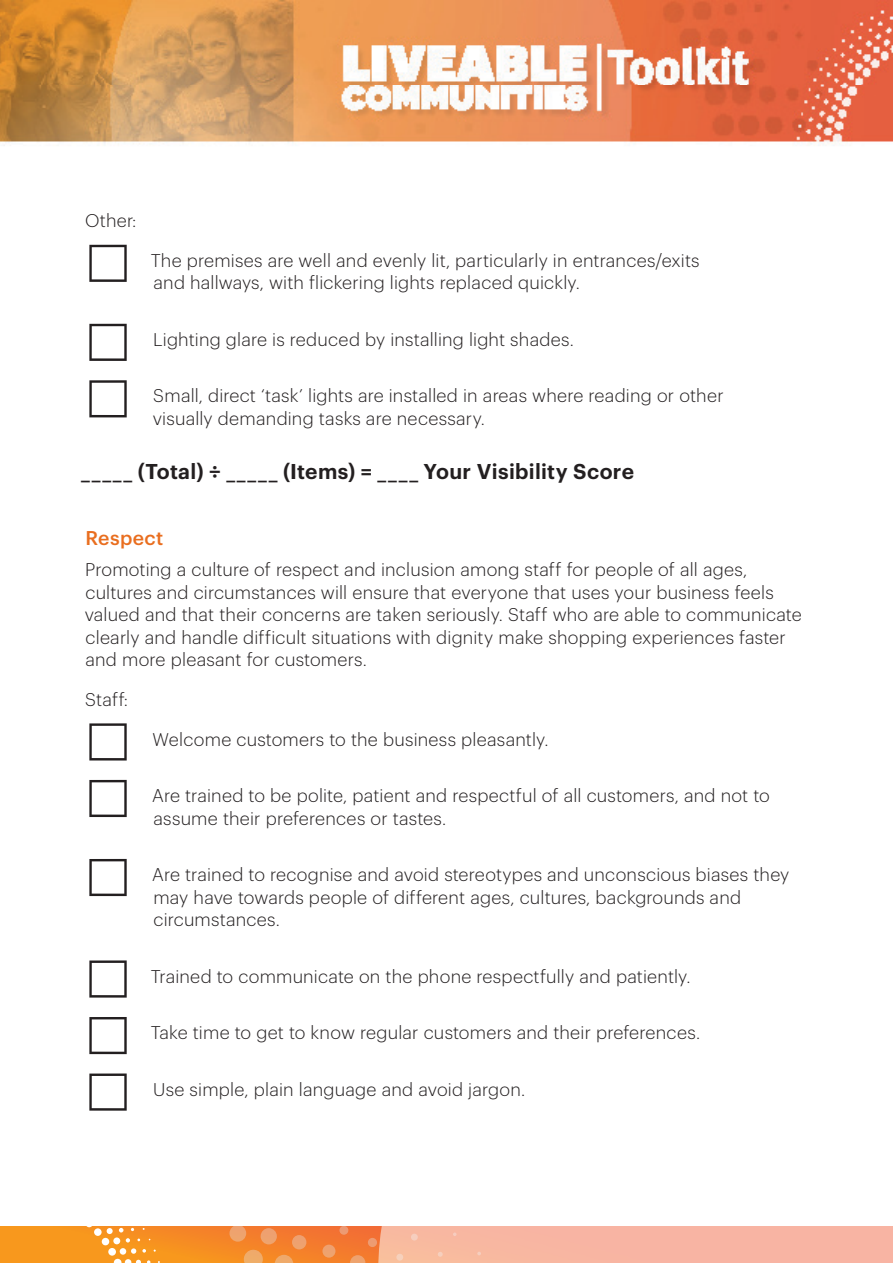
<style>
.page{position:relative;width:893px;height:1263px;background:#fff}
.page>*{position:absolute;margin:0;border:0;box-sizing:border-box;transform-origin:0 0}
.Highlight{font:600 21px "Graphik";letter-spacing:.015em;color:#231f20}
.Subheader_2{font:500 19.5px "Graphik";letter-spacing:.02em;color:#e96e1f}
.Body{font:300 18px/22.5px "Graphik";letter-spacing:.01em;color:#231f20}
.Checklist_subheader{font:300 18px "Graphik";letter-spacing:.01em;color:#231f20}
</style>
<div class="page">
<svg style="left:0;top:1226px;width:378px;height:37px;background:#f58826"></svg>
<svg style="left:244px;top:1250px;width:19px;height:13px"></svg>
<svg style="left:275px;top:1255px;width:18px;height:8px"></svg>
<div style="left:229px;top:1225px;width:17px;height:17px;background:#eea36e;border-radius:50%"></div>
<div style="left:261px;top:1228px;width:16px;height:16px;background:#eea16f;border-radius:50%"></div>
<div style="left:292px;top:1235px;width:14px;height:14px;background:#eea170;border-radius:50%"></div>
<svg style="left:322px;top:1244px;width:13px;height:13px"></svg>
<svg style="left:350px;top:1255px;width:15px;height:8px"></svg>
<div style="left:339px;top:1226px;width:9px;height:9px;background:#ed9a73;border-radius:50%"></div>
<div style="left:368px;top:1238px;width:9px;height:9px;background:#ed9b73;border-radius:50%"></div>
<div style="left:378px;top:1226px;width:515px;height:37px;background:#f8b4a3"></div>
<div style="left:102px;top:1238px;width:7px;height:7px;background:#fff;border-radius:50%"></div>
<div style="left:108px;top:1248px;width:8px;height:7px;background:#fff;border-radius:50%"></div>
<div style="left:113px;top:1237px;width:7px;height:7px;background:#fff;border-radius:50%"></div>
<svg style="left:0;top:1226px;width:150px;height:16px;background:#f79c2e"></svg>
<svg style="left:114px;top:1248px;width:46px;height:15px"></svg>
<img style="left:0;top:0;width:893px;height:146px">
<p class="Checklist_subheader" style="left:85px;top:208px;width:53px">Other:</p>
<p class="Body" style="left:153px;top:248px;width:548px;text-indent:-71px">□ The premises are well and evenly lit, particularly in entrances/exits and hallways, with flickering lights replaced quickly.</p>
<p class="Body" style="left:83px;top:327px;width:493px">□ Lighting glare is reduced by installing light shades.</p>
<p class="Body" style="left:153px;top:383px;width:572px;text-indent:-70px">□ Small, direct ‘task’ lights are installed in areas where reading or other visually demanding tasks are necessary.</p>
<p class="Highlight" style="left:81px;top:455px;width:554px">_____ (Total) ÷ _____ (Items) = ____ Your Visibility Score</p>
<p class="Subheader_2" style="left:85px;top:523px;width:79px">Respect</p>
<p class="Body" style="left:85px;top:557px;width:718px">Promoting a culture of respect and inclusion among staff for people of all ages, cultures and circumstances will ensure that everyone that uses your business feels valued and that their concerns are taken seriously. Staff who are able to communicate clearly and handle difficult situations with dignity make shopping experiences faster and more pleasant for customers.</p>
<p class="Checklist_subheader" style="left:85px;top:686px;width:44px">Staff:</p>
<p class="Body" style="left:83px;top:726px;width:467px">□ Welcome customers to the business pleasantly.</p>
<p class="Body" style="left:153px;top:783px;width:618px;text-indent:-71px">□ Are trained to be polite, patient and respectful of all customers, and not to assume their preferences or tastes.</p>
<p class="Body" style="left:153px;top:862px;width:637px;text-indent:-71px">□ Are trained to recognise and avoid stereotypes and unconscious biases they may have towards people of different ages, cultures, backgrounds and circumstances.</p>
<p class="Body" style="left:83px;top:963px;width:609px">□ Trained to communicate on the phone respectfully and patiently.</p>
<p class="Body" style="left:83px;top:1020px;width:619px">□ Take time to get to know regular customers and their preferences.</p>
<p class="Body" style="left:83px;top:1076px;width:444px">□ Use simple, plain language and avoid jargon.</p>
</div>
